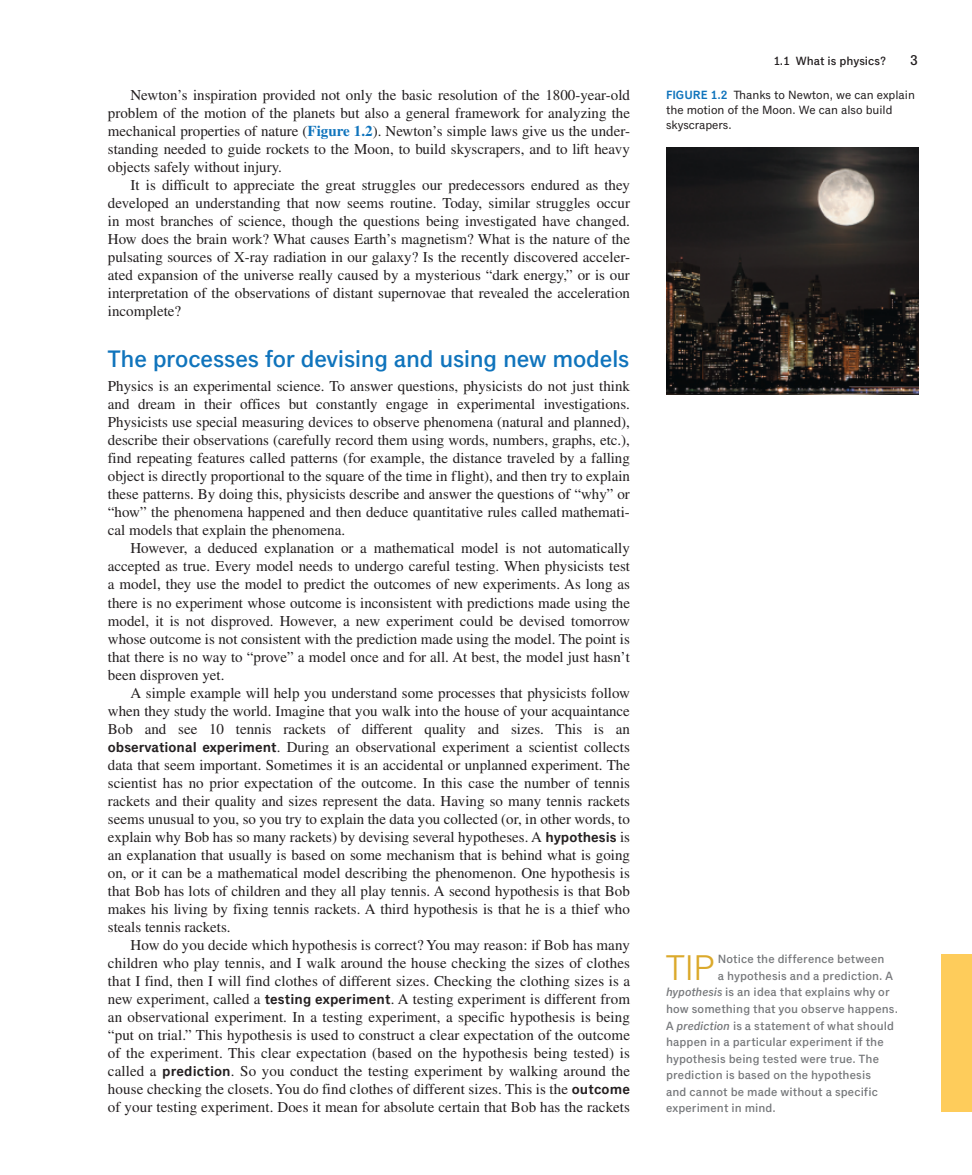
<style>
.page{position:relative;width:972px;height:1175px;background:#fff}
.page>*{position:absolute;margin:0;border:0;box-sizing:border-box;transform-origin:0 0}
.t1{font:36px "Classic Grotesque Pro";color:#dba92b}
.t2{font:500 24px "Classic Grotesque Pro";letter-spacing:-.015em;color:#1074bc}
.t3{font:15px "Times LT Pro";color:#231f20}
.t4{font:500 14.25px "Classic Grotesque Pro";color:#231f20}
.t5{font:500 12px "Classic Grotesque Pro";letter-spacing:.01em;color:#76787b}
.t6{font:12px/15px "Classic Grotesque Pro";color:#231f20}
.t7{font:500 12px "Classic Grotesque Pro";color:#231f20}
.s1{font-weight:700;color:#1074bc}
.s2{font-family:"Classic Grotesque Pro";font-weight:600;font-size:14.25px}
.s3{font-weight:600;color:#1074bc}
.s4{font-style:italic}
</style>
<div class="page">
<div style="left:940px;top:954px;width:32px;height:158px;background:#fecc5b"></div>
<img style="left:666px;top:147px;width:252px;height:247px">
<p class="t3" style="left:130px;top:87px;width:501px">Newton’s inspiration provided not only the basic resolution of the 1800-year-old</p>
<p class="t3" style="left:108px;top:105px;width:524px">problem of the motion of the planets but also a general framework for analyzing the</p>
<p class="t3" style="left:108px;top:123px;width:523px">mechanical properties of nature (<span class="s1">Figure 1.2</span>). Newton’s simple laws give us the under-</p>
<p class="t3" style="left:108px;top:141px;width:523px">standing needed to guide rockets to the Moon, to build skyscrapers, and to lift heavy</p>
<p class="t3" style="left:108px;top:159px;width:175px">objects safely without injury.</p>
<p class="t3" style="left:130px;top:177px;width:501px">It is difficult to appreciate the great struggles our predecessors endured as they</p>
<p class="t3" style="left:108px;top:195px;width:523px">developed an understanding that now seems routine. Today, similar struggles occur</p>
<p class="t3" style="left:108px;top:213px;width:524px">in most branches of science, though the questions being investigated have changed.</p>
<p class="t3" style="left:108px;top:231px;width:524px">How does the brain work? What causes Earth’s magnetism? What is the nature of the</p>
<p class="t3" style="left:108px;top:249px;width:523px">pulsating sources of X-ray radiation in our galaxy? Is the recently discovered acceler-</p>
<p class="t3" style="left:108px;top:267px;width:523px">ated expansion of the universe really caused by a mysterious “dark energy,” or is our</p>
<p class="t3" style="left:108px;top:285px;width:524px">interpretation of the observations of distant supernovae that revealed the acceleration</p>
<p class="t3" style="left:108px;top:303px;width:75px">incomplete?</p>
<p class="t2" style="left:108px;top:345px;width:523px">The processes for devising and using new models</p>
<p class="t3" style="left:108px;top:378px;width:524px">Physics is an experimental science. To answer questions, physicists do not just think</p>
<p class="t3" style="left:108px;top:396px;width:523px">and dream in their offices but constantly engage in experimental investigations.</p>
<p class="t3" style="left:108px;top:414px;width:523px">Physicists use special measuring devices to observe phenomena (natural and planned),</p>
<p class="t3" style="left:108px;top:432px;width:524px">describe their observations (carefully record them using words, numbers, graphs, etc.),</p>
<p class="t3" style="left:108px;top:450px;width:523px">find repeating features called patterns (for example, the distance traveled by a falling</p>
<p class="t3" style="left:108px;top:468px;width:524px">object is directly proportional to the square of the time in flight), and then try to explain</p>
<p class="t3" style="left:108px;top:486px;width:523px">these patterns. By doing this, physicists describe and answer the questions of “why” or</p>
<p class="t3" style="left:108px;top:504px;width:523px">“how” the phenomena happened and then deduce quantitative rules called mathemati-</p>
<p class="t3" style="left:108px;top:522px;width:239px">cal models that explain the phenomena.</p>
<p class="t3" style="left:130px;top:540px;width:501px">However, a deduced explanation or a mathematical model is not automatically</p>
<p class="t3" style="left:108px;top:558px;width:524px">accepted as true. Every model needs to undergo careful testing. When physicists test</p>
<p class="t3" style="left:108px;top:576px;width:524px">a model, they use the model to predict the outcomes of new experiments. As long as</p>
<p class="t3" style="left:108px;top:594px;width:524px">there is no experiment whose outcome is inconsistent with predictions made using the</p>
<p class="t3" style="left:108px;top:612px;width:524px">model, it is not disproved. However, a new experiment could be devised tomorrow</p>
<p class="t3" style="left:108px;top:630px;width:523px">whose outcome is not consistent with the prediction made using the model. The point is</p>
<p class="t3" style="left:108px;top:648px;width:523px">that there is no way to “prove” a model once and for all. At best, the model just hasn’t</p>
<p class="t3" style="left:108px;top:666px;width:118px">been disproven yet.</p>
<p class="t3" style="left:130px;top:684px;width:501px">A simple example will help you understand some processes that physicists follow</p>
<p class="t3" style="left:108px;top:702px;width:523px">when they study the world. Imagine that you walk into the house of your acquaintance</p>
<p class="t3" style="left:108px;top:720px;width:523px">Bob and see 10 tennis rackets of different quality and sizes. This is an</p>
<p class="t3" style="left:108px;top:738px;width:523px"><span class="s2">observational experiment</span>. During an observational experiment a scientist collects</p>
<p class="t3" style="left:108px;top:756px;width:524px">data that seem important. Sometimes it is an accidental or unplanned experiment. The</p>
<p class="t3" style="left:108px;top:774px;width:524px">scientist has no prior expectation of the outcome. In this case the number of tennis</p>
<p class="t3" style="left:108px;top:792px;width:524px">rackets and their quality and sizes represent the data. Having so many tennis rackets</p>
<p class="t3" style="left:108px;top:810px;width:523px">seems unusual to you, so you try to explain the data you collected (or, in other words, to</p>
<p class="t3" style="left:108px;top:828px;width:524px">explain why Bob has so many rackets) by devising several hypotheses. A <span class="s2">hypothesis</span> is</p>
<p class="t3" style="left:108px;top:846px;width:524px">an explanation that usually is based on some mechanism that is behind what is going</p>
<p class="t3" style="left:108px;top:864px;width:523px">on, or it can be a mathematical model describing the phenomenon. One hypothesis is</p>
<p class="t3" style="left:108px;top:882px;width:523px">that Bob has lots of children and they all play tennis. A second hypothesis is that Bob</p>
<p class="t3" style="left:108px;top:900px;width:523px">makes his living by fixing tennis rackets. A third hypothesis is that he is a thief who</p>
<p class="t3" style="left:108px;top:918px;width:124px">steals tennis rackets.</p>
<p class="t3" style="left:130px;top:936px;width:501px">How do you decide which hypothesis is correct? You may reason: if Bob has many</p>
<p class="t3" style="left:108px;top:954px;width:524px">children who play tennis, and I walk around the house checking the sizes of clothes</p>
<p class="t3" style="left:108px;top:972px;width:524px">that I find, then I will find clothes of different sizes. Checking the clothing sizes is a</p>
<p class="t3" style="left:108px;top:990px;width:523px">new experiment, called a <span class="s2">testing experiment</span>. A testing experiment is different from</p>
<p class="t3" style="left:108px;top:1008px;width:524px">an observational experiment. In a testing experiment, a specific hypothesis is being</p>
<p class="t3" style="left:108px;top:1026px;width:524px">“put on trial.” This hypothesis is used to construct a clear expectation of the outcome</p>
<p class="t3" style="left:108px;top:1044px;width:523px">of the experiment. This clear expectation (based on the hypothesis being tested) is</p>
<p class="t3" style="left:108px;top:1062px;width:524px">called a <span class="s2">prediction</span>. So you conduct the testing experiment by walking around the</p>
<p class="t3" style="left:108px;top:1080px;width:523px">house checking the closets. You do find clothes of different sizes. This is the <span class="s2">outcome</span></p>
<p class="t3" style="left:108px;top:1098px;width:524px">of your testing experiment. Does it mean for absolute certain that Bob has the rackets</p>
<p class="t7" style="left:773px;top:54px;width:114px">1.1 What is physics?</p>
<p class="t4" style="left:910px;top:52px;width:9px">3</p>
<p class="t6" style="left:666px;top:88px;width:250px"><span class="s3">FIGURE 1.2</span> Thanks to Newton, we can explain the motion of the Moon. We can also build skyscrapers.</p>
<p class="t1" style="left:666px;top:946px;width:51px">TIP</p>
<p class="t5" style="left:718px;top:952px;width:168px">Notice the difference between</p>
<p class="t5" style="left:718px;top:969px;width:177px">a hypothesis and a prediction. A</p>
<p class="t5" style="left:666px;top:985px;width:225px"><span class="s4">hypothesis</span> is an idea that explains why or</p>
<p class="t5" style="left:666px;top:1002px;width:233px">how something that you observe happens.</p>
<p class="t5" style="left:666px;top:1018px;width:230px">A <span class="s4">prediction</span> is a statement of what should</p>
<p class="t5" style="left:666px;top:1035px;width:219px">happen in a particular experiment if the</p>
<p class="t5" style="left:666px;top:1051px;width:214px">hypothesis being tested were true. The</p>
<p class="t5" style="left:666px;top:1068px;width:206px">prediction is based on the hypothesis</p>
<p class="t5" style="left:666px;top:1084px;width:213px">and cannot be made without a specific</p>
<p class="t5" style="left:666px;top:1101px;width:111px">experiment in mind.</p>
</div>
